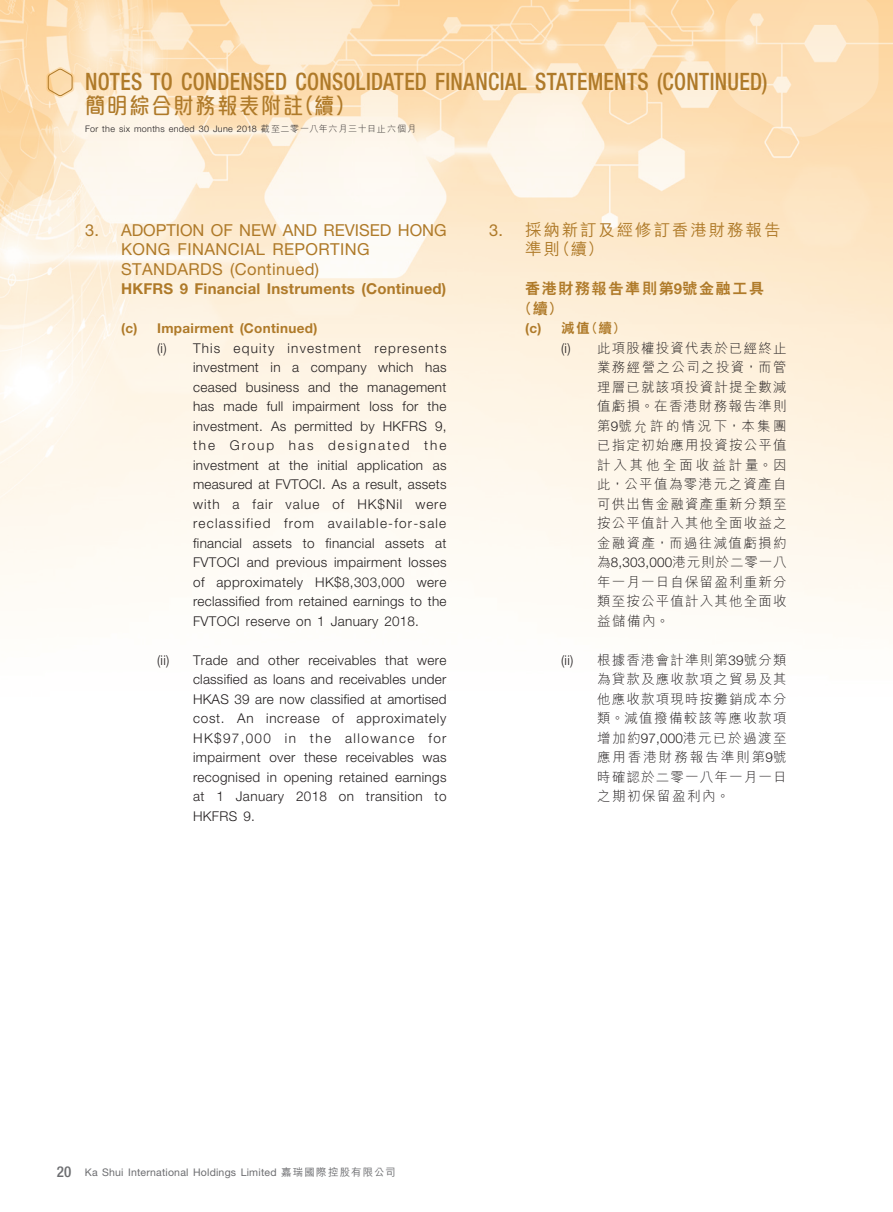
<style>
.page{position:relative;width:893px;height:1212px;background:#fff}
.page>*{position:absolute;margin:0;border:0;box-sizing:border-box;transform-origin:0 0}
.t1{font:500 condensed 24px "Helvetica Neue LT Std";letter-spacing:.015em;color:#af7a29;scale:.9 1}
.t2{font:500 22.5px "M Elle HK";letter-spacing:.085em;color:#af7a29;scale:.9 1}
._03_H1{font:16.5px/19.5px "Helvetica Neue LT Std";letter-spacing:.025em;color:#af7a29}
._03_H1-2{font:500 16.5px/19.5px "M Hei HK";letter-spacing:.115em;color:#af7a29}
._04___H2{font:700 15px "Helvetica Neue LT Std";letter-spacing:.015em;color:#af7a29}
._04___H2-2{font:800 15px/19.5px "C Hei 2 HK";letter-spacing:.115em;color:#af7a29}
._09_______IN4{font:300 13.5px/19.5px "Helvetica Neue LT Std";letter-spacing:.025em;color:#231f20;text-align:justify}
._09_______IN4-2{font:300 13.5px/19.5px "M Hei HK";letter-spacing:.085em;color:#231f20;text-align:justify}
._05_____H3{font:700 13.5px "Helvetica Neue LT Std";letter-spacing:.025em;color:#af7a29}
._05_____H3-2{font:800 13.5px "C Hei 2 HK";color:#af7a29}
.t3{font:10.5px "Helvetica Neue LT Std";letter-spacing:.02em;color:#6c6d70}
.t4{font:300 9px "Helvetica Neue LT Std";letter-spacing:.035em;color:#231f20}
.s1{font-family:"M Hei HK"}
.s2{font-family:"Helvetica Neue LT Std";font-weight:400}
.s3{font-family:"Helvetica Neue LT Std";font-weight:700}
.s4{font-family:"Helvetica Neue LT Std"}
.s5{font-weight:500;font-stretch:condensed;font-size:15px}
.s6{font-family:"M Hei HK";font-weight:500}
</style>
<div class="page">
<svg style="left:0;top:0;width:893px;height:391px;background:#fdebd1"></svg>
<svg style="left:725px;top:0;width:154px;height:142px;background:#fddfb7"></svg>
<svg style="left:0;top:67px;width:74px;height:155px;background:#fbdfb7"></svg>
<h1 class="t1" style="left:85px;top:67px;width:760px">NOTES TO CONDENSED CONSOLIDATED FINANCIAL STATEMENTS (CONTINUED)</h1>
<h2 class="t2" style="left:85px;top:90px;width:301px">簡明綜合財務報表附註（續）</h2>
<p class="t4" style="left:85px;top:123px;width:332px">For the six months ended 30 June 2018 <span class="s1">截至二零一八年六月三十日止六個月</span></p>
<p class="_03_H1" style="left:121px;top:220px;width:327px;text-indent:-36px">3. ADOPTION OF NEW AND REVISED HONG<br>KONG FINANCIAL REPORTING<br>STANDARDS (Continued)</p>
<p class="_04___H2" style="left:121px;top:280px;width:327px">HKFRS 9 Financial Instruments (Continued)</p>
<p class="_05_____H3" style="left:121px;top:320px;width:198px">(c) Impairment (Continued)</p>
<p class="_09_______IN4" style="left:193px;top:338px;width:255px;text-indent:-36px">(i) This equity investment represents investment in a company which has ceased business and the management has made full impairment loss for the investment. As permitted by HKFRS 9, the Group has designated the investment at the initial application as measured at FVTOCI. As a result, assets with a fair value of HK$Nil were reclassified from available-for-sale financial assets to financial assets at FVTOCI and previous impairment losses of approximately HK$8,303,000 were reclassified from retained earnings to the FVTOCI reserve on 1 January 2018.</p>
<p class="_09_______IN4" style="left:157px;top:650px;width:14px">(ii)</p>
<p class="_09_______IN4" style="left:193px;top:650px;width:255px">Trade and other receivables that were classified as loans and receivables under HKAS 39 are now classified at amortised cost. An increase of approximately HK$97,000 in the allowance for impairment over these receivables was recognised in opening retained earnings at 1 January 2018 on transition to HKFRS 9.</p>
<p class="_03_H1-2" style="left:525px;top:219px;width:257px;text-indent:-36px"><span class="s2">3.</span> 採納新訂及經修訂香港財務報告準則（續）</p>
<p class="_04___H2-2" style="left:517px;top:279px;width:248px;text-indent:8px">香港財務報告準則第<span class="s3">9</span>號金融工具（續）</p>
<p class="_05_____H3-2" style="left:525px;top:319px;width:102px"><span class="s3">(c)</span> 減值（續）</p>
<p class="_09_______IN4-2" style="left:597px;top:338px;width:191px;text-indent:-36px"><span class="s4">(i)</span> 此項股權投資代表於已經終止業務經營之公司之投資，而管理層已就該項投資計提全數減值虧損。在香港財務報告準則第<span class="s4">9</span>號允許的情況下，本集團已指定初始應用投資按公平值計入其他全面收益計量。因此，公平值為零港元之資產自可供出售金融資產重新分類至按公平值計入其他全面收益之金融資產，而過往減值虧損約為<span class="s4">8,303,000</span>港元則於二零一八年一月一日自保留盈利重新分類至按公平值計入其他全面收益儲備內。</p>
<p class="_09_______IN4" style="left:561px;top:650px;width:14px">(ii)</p>
<p class="_09_______IN4-2" style="left:597px;top:650px;width:191px">根據香港會計準則第<span class="s4">39</span>號分類為貸款及應收款項之貿易及其他應收款項現時按攤銷成本分類。減值撥備較該等應收款項增加約<span class="s4">97,000</span>港元已於過渡至應用香港財務報告準則第<span class="s4">9</span>號時確認於二零一八年一月一日之期初保留盈利內。</p>
<p class="t3" style="left:57px;top:1166px;width:341px"><span class="s5">20</span> Ka Shui International Holdings Limited <span class="s6">嘉瑞國際控股有限公司</span></p>
</div>
